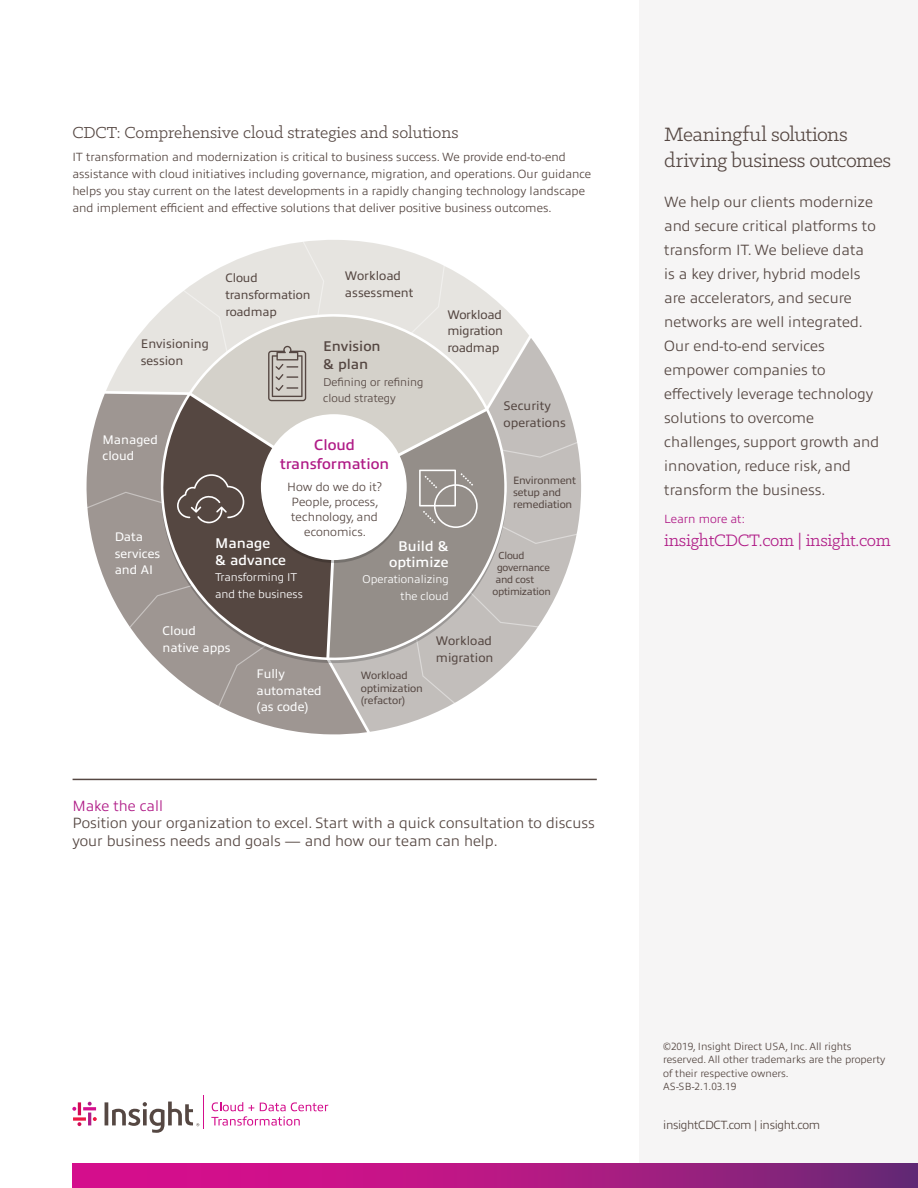
<style>
.page{position:relative;width:918px;height:1188px;background:#fff}
.page>*{position:absolute;margin:0;border:0;box-sizing:border-box;transform-origin:0 0}
.t1{font:21.9px/26.2px "Klinic Slab";letter-spacing:-.02em;color:#554742}
.t2{font:18.75px "Klinic Slab";letter-spacing:-.015em;color:#b01c87}
.t3{font:18px "Klinic Slab";color:#554742}
.t4{font:600 15.15px/18.9px "Allumi Pro";color:#b01c87;text-align:center}
.t5{font:300 15px/24px "Allumi Pro";color:#554742}
.t6{font:300 15px "Allumi Pro";color:#b01c87}
.t7{font:600 14.25px/16.4px "Allumi Pro";color:#fff;text-align:right}
.t8{font:600 14.25px/17.9px "Allumi Pro";color:#554742}
.t9{font:12.6px/16.8px "Allumi Pro";color:#554742}
.t10{font:12.6px/16.8px "Allumi Pro";color:#fff}
.t11{font:12.3px/16.8px "Allumi Pro";letter-spacing:-.01em;color:#554742}
.t12{font:300 12.15px/15px "Allumi Pro";color:#554742;text-align:center}
.t13{font:300 12px/16.8px "Allumi Pro";color:#554742}
.t14{font:300 12px "Allumi Pro";letter-spacing:-.03em;color:#554742}
.t15{font:300 12px "Allumi Pro";color:#b01c87}
.t16{font:300 11.4px/16.4px "Allumi Pro";color:#fff;text-align:right}
.t17{font:300 11.4px/16.4px "Allumi Pro";color:#554742}
.t18{font:10.65px/12.5px "Allumi Pro";letter-spacing:-.015em;color:#554742}
.t19{font:300 10.5px/13.5px "Allumi Pro";color:#554742}
.t20{font:10.2px "Allumi Pro";letter-spacing:-.025em;color:#554742}
</style>
<div class="page">
<div style="left:639px;top:0;width:279px;height:1188px;background:#f6f5f5"></div>
<div style="left:367px;top:458px;width:214px;height:274px;background:#c2bebb"></div>
<svg style="left:87px;top:394px;width:280px;height:340px;fill:#9e9692"></svg>
<svg style="left:106px;top:330px;width:423px;height:213px;fill:#9e9692"></svg>
<svg style="left:405px;top:552px;width:176px;height:180px"></svg>
<svg style="left:91px;top:569px;width:222px;height:165px"></svg>
<svg style="left:162px;top:458px;width:167px;height:199px;background:#6b5f5a"></svg>
<svg style="left:329px;top:458px;width:179px;height:200px;background:#a39e9a"></svg>
<svg style="left:261px;top:417px;width:146px;height:146px"></svg>
<div style="left:261px;top:414px;width:146px;height:146px;background:#fff;border-radius:50%"></div>
<svg style="left:143px;top:240px;width:437px;height:218px"></svg>
<svg style="left:419px;top:470px;width:162px;height:75px;background:#b0aba8"></svg>
<svg style="left:86px;top:474px;width:158px;height:53px;background:#847a75"></svg>
<hr style="left:73px;top:779px;width:524px;height:1px;background:#554742">
<svg style="left:72px;top:1163px;width:846px;height:25px;background:#af1983"></svg>
<hr style="left:203px;top:1095px;width:1px;height:34px;background:#d40e8c">
<svg style="left:211px;top:1102px;width:117px;height:24px"></svg>
<svg style="left:72px;top:1102px;width:25px;height:24px"></svg>
<svg style="left:105px;top:1102px;width:94px;height:31px"></svg>
<p class="t3" style="left:72px;top:121px;width:388px">CDCT: Comprehensive cloud strategies and solutions</p>
<p class="t13" style="left:72px;top:148px;width:520px">IT transformation and modernization is critical to business success. We provide end-to-end assistance with cloud initiatives including governance, migration, and operations. Our guidance helps you stay current on the latest developments in a rapidly changing technology landscape and implement efficient and effective solutions that deliver positive business outcomes.</p>
<p class="t9" style="left:345px;top:266px;width:70px">Workload assessment</p>
<p class="t11" style="left:225px;top:268px;width:87px">Cloud transformation roadmap</p>
<p class="t9" style="left:448px;top:305px;width:57px;text-align:justify">Workload migration roadmap</p>
<p class="t9" style="left:141px;top:335px;width:70px">Envisioning session</p>
<p class="t8" style="left:323px;top:336px;width:59px">Envision &amp; plan</p>
<p class="t17" style="left:323px;top:373px;width:102px">Defining or refining cloud strategy</p>
<p class="t4" style="left:280px;top:434px;width:111px">Cloud transformation</p>
<p class="t12" style="left:287px;top:479px;width:96px">How do we do it?<br>People, process, technology, and economics.</p>
<p class="t9" style="left:504px;top:397px;width:64px">Security operations</p>
<p class="t10" style="left:102px;top:430px;width:57px">Managed cloud</p>
<p class="t18" style="left:513px;top:473px;width:65px">Environment setup and remediation</p>
<p class="t10" style="left:115px;top:527px;width:47px">Data services and AI</p>
<p class="t7" style="left:215px;top:534px;width:73px;text-align:left">Manage<br>&amp; advance</p>
<p class="t16" style="left:215px;top:568px;width:89px;text-align:left">Transforming IT and the business</p>
<p class="t7" style="left:389px;top:536px;width:61px">Build &amp; optimize</p>
<p class="t16" style="left:363px;top:570px;width:88px">Operationalizing the cloud</p>
<p class="t20" style="left:499px;top:548px;width:28px">Cloud</p>
<p class="t20" style="left:497px;top:560px;width:55px">governance</p>
<p class="t20" style="left:496px;top:572px;width:40px">and cost</p>
<p class="t20" style="left:493px;top:584px;width:60px">optimization</p>
<p class="t10" style="left:163px;top:622px;width:69px">Cloud native apps</p>
<p class="t10" style="left:257px;top:664px;width:67px">Fully automated (as code)</p>
<p class="t18" style="left:361px;top:668px;width:63px">Workload optimization (refactor)</p>
<p class="t9" style="left:436px;top:631px;width:59px">Workload migration</p>
<p class="t6" style="left:72px;top:795px;width:92px">Make the call</p>
<p class="t5" style="left:72px;top:814px;width:524px;line-height:17.2px">Position your organization to excel. Start with a quick consultation to discuss your business needs and goals — and how our team can help.</p>
<h1 class="t1" style="left:664px;top:120px;width:229px">Meaningful solutions driving business outcomes</h1>
<p class="t5" style="left:664px;top:189px;width:216px">We help our clients modernize and secure critical platforms to transform IT. We believe data<br>is a key driver, hybrid models are accelerators, and secure networks are well integrated.<br>Our end-to-end services empower companies to effectively leverage technology solutions to overcome challenges, support growth and innovation, reduce risk, and transform the business.</p>
<p class="t15" style="left:664px;top:510px;width:82px">Learn more at:</p>
<p class="t2" style="left:664px;top:528px;width:228px">insightCDCT.com | insight.com</p>
<p class="t19" style="left:663px;top:1038px;width:224px">©2019, Insight Direct USA, Inc. All rights reserved. All other trademarks are the property of their respective owners.<br>AS-SB-2.1.03.19</p>
<p class="t14" style="left:663px;top:1117px;width:159px">insightCDCT.com | insight.com</p>
</div>
